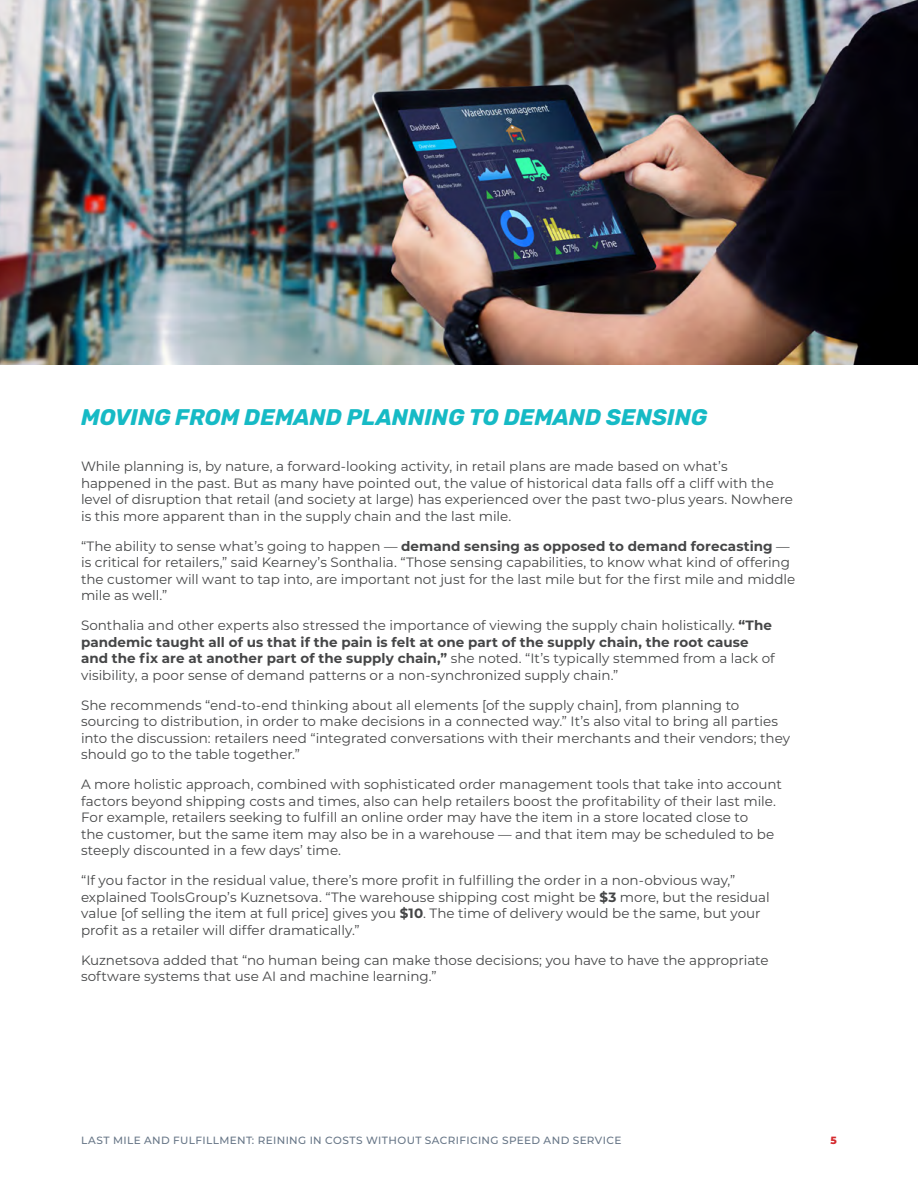
<style>
.page{position:relative;width:918px;height:1188px;background:#fff}
.page>*{position:absolute;margin:0;border:0;box-sizing:border-box;transform-origin:0 0}
.t1{font:italic 700 22.5px "Rubik";color:#16bac5}
.t2{font:13.5px/16.5px "Montserrat";color:#454647}
.t3{font:500 10.5px "Montserrat";letter-spacing:.035em;color:#667586}
.t4{font:800 10.5px "Montserrat";color:#d52a2f}
.s1{font-weight:700}
</style>
<div class="page">
<img style="left:0;top:0;width:918px;height:364px">
<h1 class="t1" style="left:81px;top:404px;width:628px">MOVING FROM DEMAND PLANNING TO DEMAND SENSING</h1>
<p class="t2" style="left:81px;top:458px;width:714px">While planning is, by nature, a forward-looking activity, in retail plans are made based on what’s happened in the past. But as many have pointed out, the value of historical data falls off a cliff with the level of disruption that retail (and society at large) has experienced over the past two-plus years. Nowhere is this more apparent than in the supply chain and the last mile.</p>
<p class="t2" style="left:81px;top:537px;width:716px">“The ability to sense what’s going to happen — <span class="s1">demand sensing as opposed to demand forecasting</span> — is critical for retailers,” said Kearney’s Sonthalia. “Those sensing capabilities, to know what kind of offering the customer will want to tap into, are important not just for the last mile but for the first mile and middle mile as well.”</p>
<p class="t2" style="left:81px;top:617px;width:695px">Sonthalia and other experts also stressed the importance of viewing the supply chain holistically. <span class="s1">“The pandemic taught all of us that if the pain is felt at one part of the supply chain, the root cause and the fix are at another part of the supply chain,”</span> she noted. “It’s typically stemmed from a lack of visibility, a poor sense of demand patterns or a non-synchronized supply chain.”</p>
<p class="t2" style="left:81px;top:696px;width:711px">She recommends “end-to-end thinking about all elements [of the supply chain], from planning to sourcing to distribution, in order to make decisions in a connected way.” It’s also vital to bring all parties into the discussion: retailers need “integrated conversations with their merchants and their vendors; they should go to the table together.”</p>
<p class="t2" style="left:81px;top:776px;width:702px">A more holistic approach, combined with sophisticated order management tools that take into account factors beyond shipping costs and times, also can help retailers boost the profitability of their last mile.<br>For example, retailers seeking to fulfill an online order may have the item in a store located close to<br>the customer, but the same item may also be in a warehouse — and that item may be scheduled to be steeply discounted in a few days’ time.</p>
<p class="t2" style="left:81px;top:872px;width:690px">“If you factor in the residual value, there’s more profit in fulfilling the order in a non-obvious way,” explained ToolsGroup’s Kuznetsova. “The warehouse shipping cost might be <span class="s1">$3</span> more, but the residual value [of selling the item at full price] gives you <span class="s1">$10</span>. The time of delivery would be the same, but your profit as a retailer will differ dramatically.”</p>
<p class="t2" style="left:81px;top:951px;width:689px">Kuznetsova added that “no human being can make those decisions; you have to have the appropriate software systems that use AI and machine learning.”</p>
<p class="t3" style="left:81px;top:1133px;width:542px">LAST MILE AND FULFILLMENT: REINING IN COSTS WITHOUT SACRIFICING SPEED AND SERVICE</p>
<p class="t4" style="left:831px;top:1133px;width:8px">5</p>
</div>
